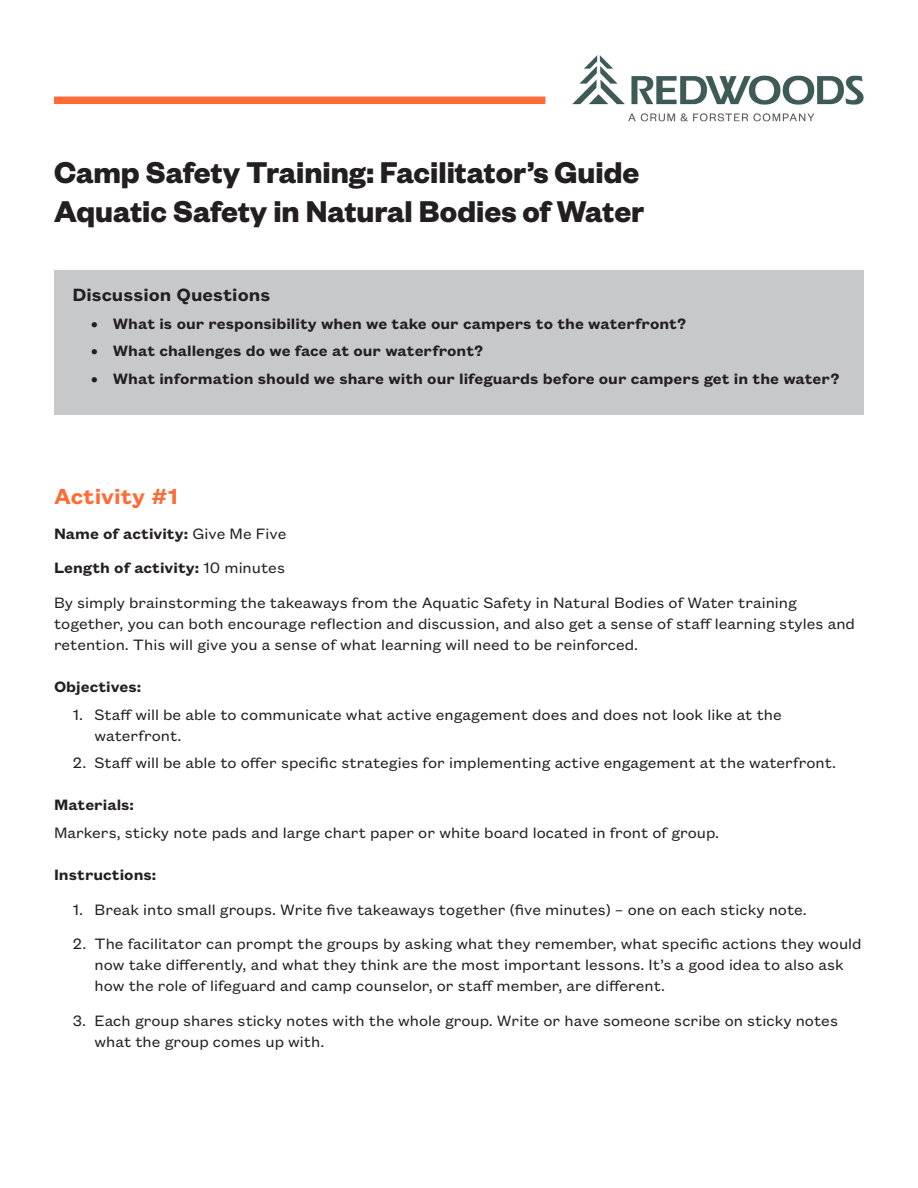
<style>
.page{position:relative;width:918px;height:1188px;background:#fff}
.page>*{position:absolute;margin:0;border:0;box-sizing:border-box;transform-origin:0 0}
.t1{font:700 33px "Founders Grotesk";color:#231f20}
.t2{font:600 24px "Founders Grotesk Text";color:#ff6b36}
.t3{font:600 19.5px "Founders Grotesk Text";color:#231f20}
.t4{font:16.5px/21px "Founders Grotesk Text";color:#231f20}
.t5{font:600 16.5px "Founders Grotesk Text";color:#231f20}
.s1{font-weight:400}
</style>
<div class="page">
<img style="left:572px;top:55px;width:292px;height:67px">
<div style="left:54px;top:97px;width:491px;height:7px;background:#ff6b36"></div>
<div style="left:54px;top:270px;width:810px;height:145px;background:#c7c8ca"></div>
<p class="t1" style="left:54px;top:151px;width:587px">Camp Safety Training: Facilitator’s Guide</p>
<p class="t1" style="left:54px;top:191px;width:592px">Aquatic Safety in Natural Bodies of Water</p>
<p class="t3" style="left:72px;top:281px;width:199px">Discussion Questions</p>
<p class="t5" style="left:91px;top:312px;width:596px">• What is our responsibility when we take our campers to the waterfront?</p>
<p class="t5" style="left:91px;top:340px;width:394px">• What challenges do we face at our waterfront?</p>
<p class="t5" style="left:91px;top:367px;width:750px">• What information should we share with our lifeguards before our campers get in the water?</p>
<p class="t2" style="left:54px;top:480px;width:126px">Activity #1</p>
<p class="t5" style="left:54px;top:522px;width:234px">Name of activity: <span class="s1">Give Me Five</span></p>
<p class="t5" style="left:54px;top:557px;width:233px">Length of activity: <span class="s1">10 minutes</span></p>
<p class="t4" style="left:54px;top:591px;width:803px">By simply brainstorming the takeaways from the Aquatic Safety in Natural Bodies of Water training together, you can both encourage reflection and discussion, and also get a sense of staff learning styles and retention. This will give you a sense of what learning will need to be reinforced.</p>
<p class="t5" style="left:54px;top:675px;width:89px">Objectives:</p>
<p class="t4" style="left:94px;top:703px;width:689px;text-indent:-22px">1. Staff will be able to communicate what active engagement does and does not look like at the waterfront.</p>
<p class="t4" style="left:73px;top:752px;width:765px">2. Staff will be able to offer specific strategies for implementing active engagement at the waterfront.</p>
<p class="t5" style="left:54px;top:794px;width:82px">Materials:</p>
<p class="t4" style="left:54px;top:821px;width:667px">Markers, sticky note pads and large chart paper or white board located in front of group.</p>
<p class="t5" style="left:54px;top:863px;width:104px">Instructions:</p>
<p class="t4" style="left:73px;top:898px;width:735px">1. Break into small groups. Write five takeaways together (five minutes) – one on each sticky note.</p>
<p class="t4" style="left:94px;top:932px;width:769px;text-indent:-22px">2. The facilitator can prompt the groups by asking what they remember, what specific actions they would now take differently, and what they think are the most important lessons. It’s a good idea to also ask how the role of lifeguard and camp counselor, or staff member, are different.</p>
<p class="t4" style="left:94px;top:1009px;width:745px;text-indent:-22px">3. Each group shares sticky notes with the whole group. Write or have someone scribe on sticky notes what the group comes up with.</p>
</div>
